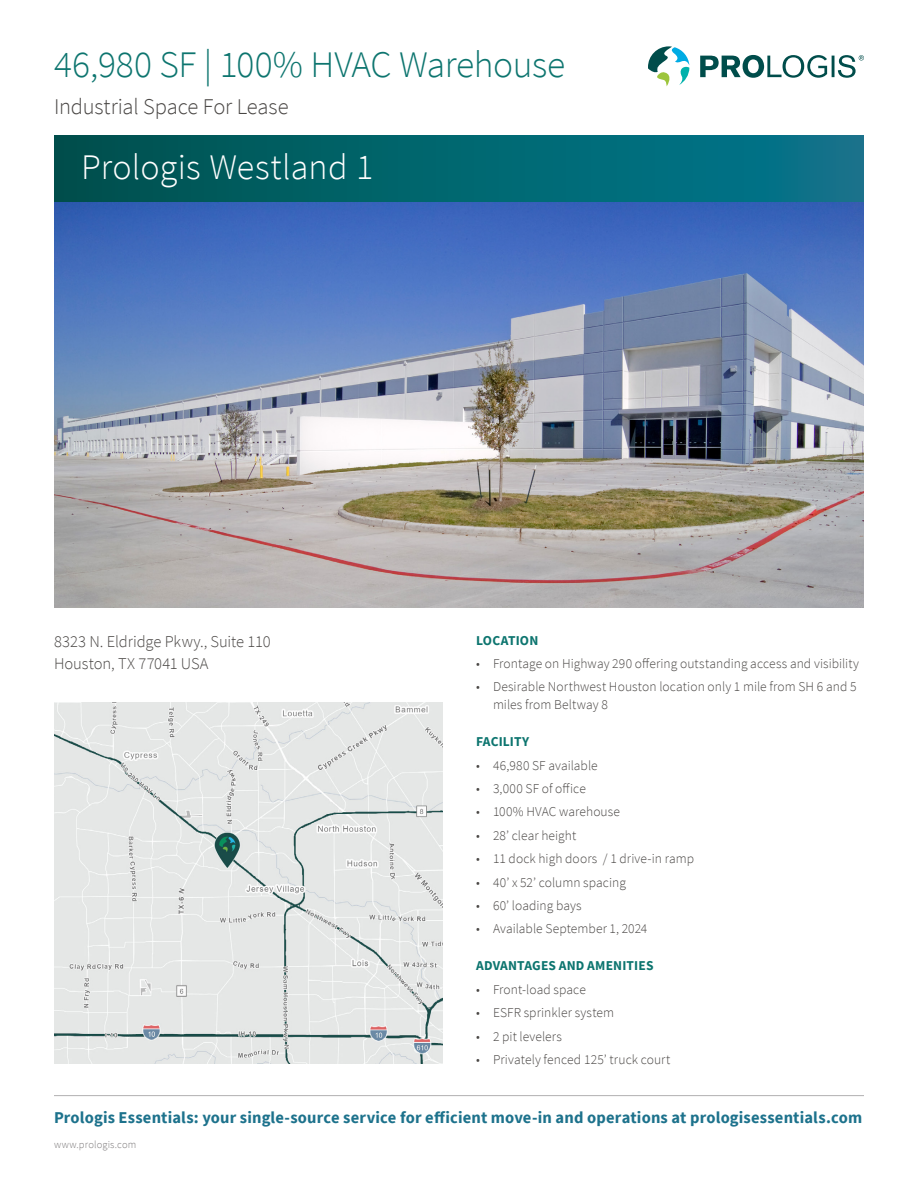
<style>
.page{position:relative;width:918px;height:1188px;background:#fff}
.page>*{position:absolute;margin:0;border:0;box-sizing:border-box;transform-origin:0 0}
.t1{font:300 37.5px "Source Sans Pro";letter-spacing:-.01em;color:#0d756f}
.t2{font:300 36px "Source Sans Pro";letter-spacing:.005em;color:#fff}
.t3{font:300 22.5px "Source Sans Pro";letter-spacing:-.01em;color:#494644}
.t4{font:700 16.5px "Source Sans Pro";letter-spacing:.01em;color:#1d728c}
.t5{font:300 16.5px/22.5px "Source Sans Pro";letter-spacing:-.005em;color:#494644}
.t6{font:300 13.5px/18px "Source Sans Pro";letter-spacing:.005em;color:#494644}
.t7{font:700 13.5px "Source Sans Pro";letter-spacing:.01em;color:#0d756f}
.t8{font:300 10.5px "Source Sans Pro";letter-spacing:.015em;color:#7b7879}
</style>
<div class="page">
<svg style="left:54px;top:135px;width:810px;height:67px;background:#01646e"></svg>
<svg style="left:648px;top:46px;width:41px;height:40px"></svg>
<svg style="left:700px;top:55px;width:164px;height:23px"></svg>
<hr style="left:54px;top:1095px;width:810px;height:1px;background:#b1b0b1">
<img style="left:54px;top:702px;width:388px;height:361px">
<img style="left:54px;top:202px;width:810px;height:406px">
<h1 class="t1" style="left:54px;top:42px;width:513px">46,980 SF | 100% HVAC Warehouse</h1>
<h3 class="t3" style="left:54px;top:93px;width:236px">Industrial Space For Lease</h3>
<h2 class="t2" style="left:81px;top:145px;width:294px">Prologis Westland 1</h2>
<p class="t5" style="left:54px;top:630px;width:218px">8323 N. Eldridge Pkwy., Suite 110<br>Houston, TX 77041 USA</p>
<p class="t7" style="left:476px;top:631px;width:64px">LOCATION</p>
<p class="t6" style="left:476px;top:655px;width:385px">• Frontage on Highway 290 offering outstanding access and visibility</p>
<p class="t6" style="left:493px;top:678px;width:365px;text-indent:-17px">• Desirable Northwest Houston location only 1 mile from SH 6 and 5 miles from Beltway 8</p>
<p class="t7" style="left:476px;top:733px;width:55px">FACILITY</p>
<p class="t6" style="left:476px;top:756px;width:123px">• 46,980 SF available</p>
<p class="t6" style="left:476px;top:780px;width:111px">• 3,000 SF of office</p>
<p class="t6" style="left:476px;top:803px;width:146px">• 100% HVAC warehouse</p>
<p class="t6" style="left:476px;top:826px;width:102px">• 28’ clear height</p>
<p class="t6" style="left:476px;top:850px;width:220px">• 11 dock high doors / 1 drive-in ramp</p>
<p class="t6" style="left:476px;top:873px;width:151px">• 40’ x 52’ column spacing</p>
<p class="t6" style="left:476px;top:897px;width:107px">• 60’ loading bays</p>
<p class="t6" style="left:476px;top:920px;width:173px">• Available September 1, 2024</p>
<p class="t7" style="left:476px;top:957px;width:179px">ADVANTAGES AND AMENITIES</p>
<p class="t6" style="left:476px;top:980px;width:111px">• Front-load space</p>
<p class="t6" style="left:476px;top:1004px;width:140px">• ESFR sprinkler system</p>
<p class="t6" style="left:476px;top:1027px;width:88px">• 2 pit levelers</p>
<p class="t6" style="left:476px;top:1050px;width:196px">• Privately fenced 125’ truck court</p>
<p class="t4" style="left:54px;top:1106px;width:810px">Prologis Essentials: your single-source service for efficient move-in and operations at prologisessentials.com</p>
<p class="t8" style="left:54px;top:1138px;width:84px">www.prologis.com</p>
</div>
